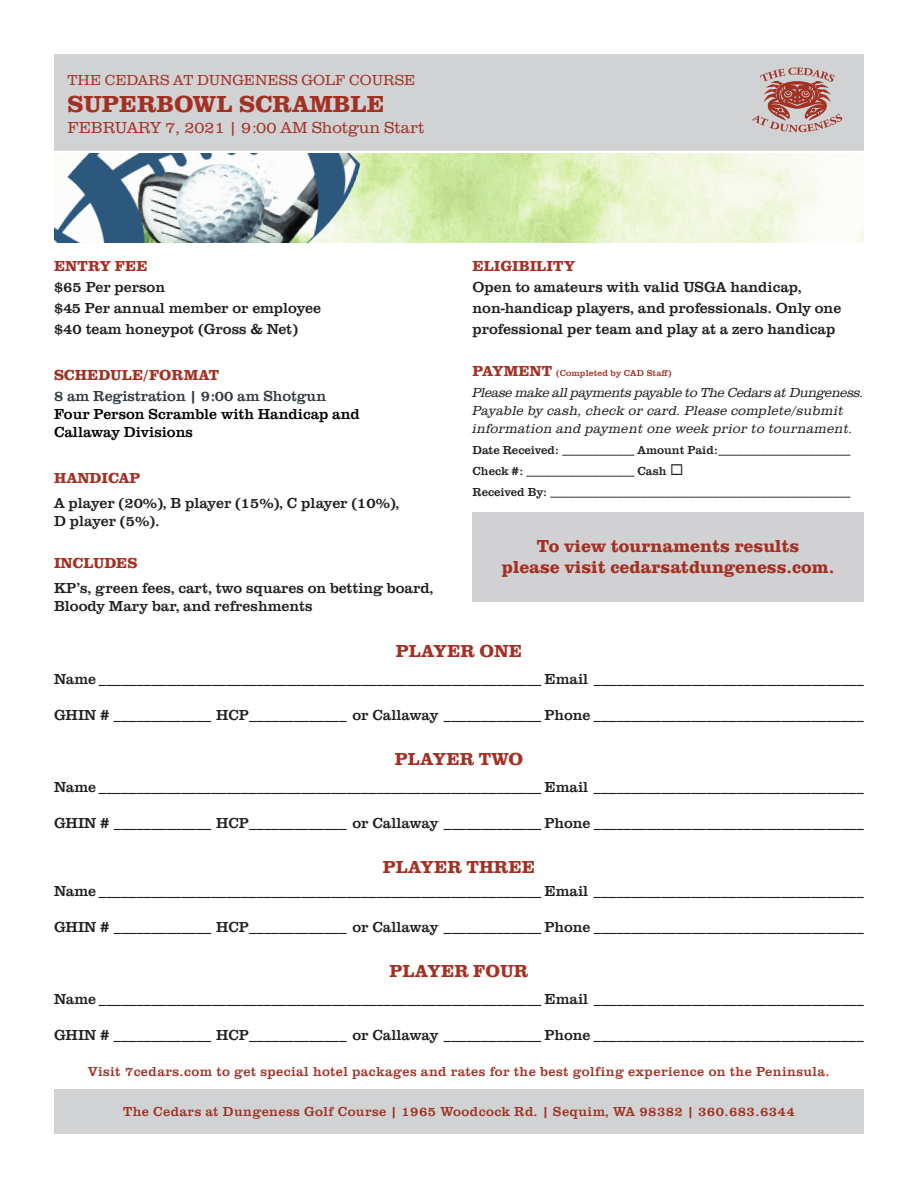
<style>
.page{position:relative;width:918px;height:1188px;background:#fff}
.page>*{position:absolute;margin:0;border:0;box-sizing:border-box;transform-origin:0 0}
.t1{font:700 24px "Clarendon URW";color:#a33123}
.t2{font:700 18px/21px "Clarendon URW";color:#a33123;text-align:center}
.t3{font:300 16.5px "Clarendon URW";color:#a33123}
.t4{font:15px/21px "Clarendon URW";color:#231f20}
.t5{font:15px/18px "Clarendon URW";color:#000}
.t6{font:700 15px "Clarendon URW";color:#a33123}
.t7{font:300 15px "Clarendon URW";color:#a33123}
.t8{font:13.5px "Clarendon URW";letter-spacing:.03em;color:#a33123}
.t9{font:italic 300 13.5px/18px "Clarendon URW";letter-spacing:.005em;color:#231f20}
.t10{font:12px "Clarendon URW";color:#231f20}
.t11{font:9px "Clarendon URW";letter-spacing:.015em;color:#a33123}
.s1{color:#2f3b41}
.s2{font-weight:700;font-size:15px}
</style>
<div class="page">
<div style="left:54px;top:54px;width:810px;height:99px;background:#d1d2d4"></div>
<hr style="left:54px;top:151px;width:810px;height:3px;background:#fff">
<div style="left:54px;top:1089px;width:810px;height:45px;background:#d1d2d4"></div>
<img style="left:374px;top:154px;width:490px;height:89px">
<img style="left:54px;top:153px;width:320px;height:90px">
<div style="left:472px;top:512px;width:392px;height:90px;background:#d1d1d3"></div>
<svg style="left:752px;top:68px;width:91px;height:64px"></svg>
<p class="t7" style="left:68px;top:69px;width:349px">THE CEDARS AT DUNGENESS GOLF COURSE</p>
<p class="t1" style="left:68px;top:86px;width:319px">SUPERBOWL SCRAMBLE</p>
<p class="t3" style="left:68px;top:116px;width:359px">FEBRUARY 7, 2021 | 9:00 AM Shotgun Start</p>
<p class="t6" style="left:54px;top:255px;width:95px">ENTRY FEE</p>
<p class="t4" style="left:54px;top:276px;width:269px">$65 Per person<br>$45 Per annual member or employee $40 team honeypot (Gross &amp; Net)</p>
<p class="t6" style="left:54px;top:364px;width:167px">SCHEDULE/FORMAT</p>
<p class="t5" style="left:54px;top:386px;width:307px"><span class="s1">8 am Registration | 9:00 am Shotgun<br></span>Four Person Scramble with Handicap and<br>Callaway Divisions</p>
<p class="t6" style="left:54px;top:467px;width:88px">HANDICAP</p>
<p class="t4" style="left:54px;top:492px;width:347px">A player (20%), B player (15%), C player (10%),</p>
<p class="t4" style="left:54px;top:510px;width:107px">D player (5%).</p>
<p class="t6" style="left:54px;top:552px;width:85px">INCLUDES</p>
<p class="t4" style="left:54px;top:576px;width:381px">KP’s, green fees, cart, two squares on betting board,</p>
<p class="t4" style="left:54px;top:594px;width:260px">Bloody Mary bar, and refreshments</p>
<p class="t6" style="left:472px;top:255px;width:104px">ELIGIBILITY</p>
<p class="t4" style="left:472px;top:276px;width:370px">Open to amateurs with valid USGA handicap, non-handicap players, and professionals. Only one professional per team and play at a zero handicap</p>
<p class="t11" style="left:472px;top:366px;width:200px"><span class="s2">PAYMENT</span> (Completed by CAD Staff)</p>
<p class="t9" style="left:472px;top:384px;width:393px">Please make all payments payable to The Cedars at Dungeness.<br>Payable by cash, check or card. Please complete/submit information and payment one week prior to tournament.</p>
<p class="t10" style="left:472px;top:441px;width:379px">Date Received: ____________ Amount Paid:______________________</p>
<p class="t10" style="left:472px;top:462px;width:212px">Check #: __________________ Cash ◻</p>
<p class="t10" style="left:472px;top:483px;width:379px">Received By: __________________________________________________</p>
<p class="t2" style="left:502px;top:535px;width:334px">To view tournaments results<br>please visit cedarsatdungeness.com.</p>
<p class="t2" style="left:396px;top:639px;width:128px">PLAYER ONE</p>
<p class="t4" style="left:54px;top:668px;width:811px">Name ___________________________________________________________ Email ____________________________________</p>
<p class="t4" style="left:54px;top:704px;width:811px">GHIN # _____________ HCP_____________ or Callaway _____________ Phone ____________________________________</p>
<p class="t2" style="left:395px;top:747px;width:130px">PLAYER TWO</p>
<p class="t4" style="left:54px;top:776px;width:811px">Name ___________________________________________________________ Email ____________________________________</p>
<p class="t4" style="left:54px;top:812px;width:811px">GHIN # _____________ HCP_____________ or Callaway _____________ Phone ____________________________________</p>
<p class="t2" style="left:383px;top:855px;width:154px">PLAYER THREE</p>
<p class="t4" style="left:54px;top:879px;width:811px">Name ___________________________________________________________ Email ____________________________________</p>
<p class="t4" style="left:54px;top:915px;width:811px">GHIN # _____________ HCP_____________ or Callaway _____________ Phone ____________________________________</p>
<p class="t2" style="left:390px;top:959px;width:140px">PLAYER FOUR</p>
<p class="t4" style="left:54px;top:987px;width:811px">Name ___________________________________________________________ Email ____________________________________</p>
<p class="t4" style="left:54px;top:1023px;width:811px">GHIN # _____________ HCP_____________ or Callaway _____________ Phone ____________________________________</p>
<p class="t8" style="left:88px;top:1061px;width:743px">Visit 7cedars.com to get special hotel packages and rates for the best golfing experience on the Peninsula.</p>
<p class="t8" style="left:123px;top:1101px;width:673px">The Cedars at Dungeness Golf Course | 1965 Woodcock Rd. | Sequim, WA 98382 | 360.683.6344</p>
</div>
